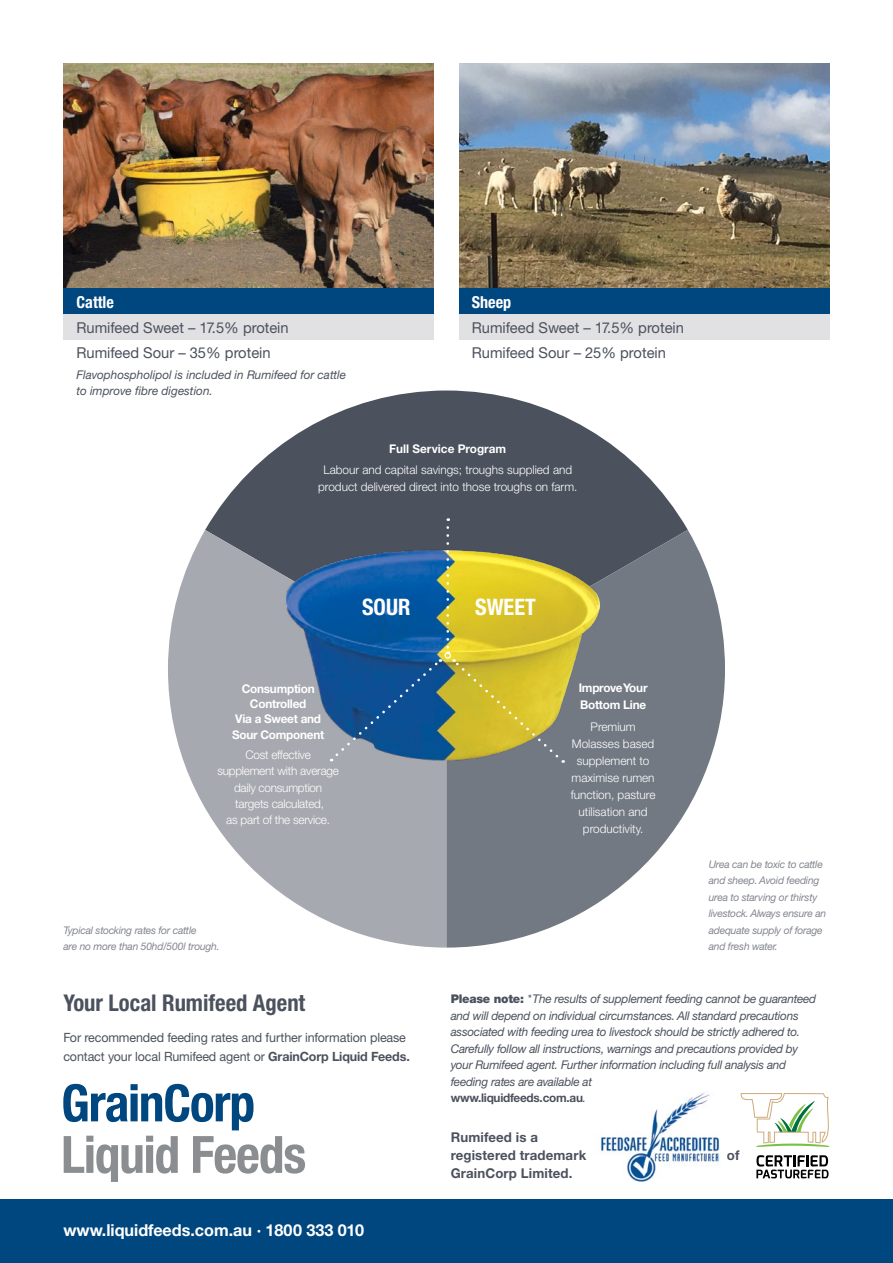
<style>
.page{position:relative;width:893px;height:1263px;background:#fff}
.page>*{position:absolute;margin:0;border:0;box-sizing:border-box;transform-origin:0 0}
.t1{font:700 condensed 23.1px "Helvetica Neue";color:#4b515d}
.t2{font:700 condensed 22.8px "Helvetica Neue";color:#fff}
.t3{font:700 16.5px "Helvetica Neue CE";color:#fff}
.t4{font:700 condensed 16.5px "Helvetica Neue";color:#fff}
.t5{font:15px/25.5px "Helvetica Neue CE";color:#4b515d}
.t6{font:700 13.5px/18px "Helvetica Neue CE";letter-spacing:.01em;color:#4b515d}
.t7{font:12.75px/18.8px "Helvetica Neue CE";letter-spacing:-.01em;color:#4b515d}
.t8{font:italic 12px/16.5px "Helvetica Neue CE";letter-spacing:-.02em;color:#4b515d}
.t9{font:300 12px/17.1px "Helvetica Neue CE";color:#fff;text-align:center}
.t10{font:300 12px/16.2px "Helvetica Neue CE";letter-spacing:-.02em;color:#fff;text-align:center}
.t11{font:italic 12px/16.5px "Helvetica Neue CE";color:#4b515d}
.t12{font:700 12px/15px "Helvetica Neue CE";letter-spacing:-.02em;color:#fff;text-align:center}
.t13{font:700 12px "Helvetica Neue CE";color:#fff}
.t14{font:italic 10.5px/16.5px "Helvetica Neue CE";letter-spacing:-.02em;color:#4b515d}
.s1{font-weight:700}
.s2{font-weight:900;font-style:normal}
.s3{font-weight:700;font-style:normal}
</style>
<div class="page">
<div style="left:0;top:1199px;width:893px;height:64px;background:#00467f"></div>
<img style="left:64px;top:64px;width:370px;height:224px">
<img style="left:459px;top:64px;width:370px;height:224px">
<div style="left:64px;top:288px;width:370px;height:26px;background:#00467f"></div>
<div style="left:64px;top:314px;width:370px;height:25px;background:#e1e1e4"></div>
<img style="left:600px;top:1093px;width:120px;height:88px">
<svg style="left:756px;top:1155px;width:72px;height:23px"></svg>
<svg style="left:741px;top:1093px;width:88px;height:54px"></svg>
<div style="left:459px;top:288px;width:370px;height:26px;background:#00467f"></div>
<div style="left:459px;top:314px;width:370px;height:25px;background:#e1e1e4"></div>
<svg style="left:205px;top:390px;width:483px;height:140px;fill:#4b515d"></svg>
<svg style="left:168px;top:530px;width:278px;height:417px;fill:#a7a9b0"></svg>
<svg style="left:446px;top:530px;width:279px;height:417px;fill:#737983"></svg>
<img style="left:274px;top:539px;width:340px;height:237px">
<svg style="left:331px;top:527px;width:233px;height:236px;background:#6f8567"></svg>
<svg style="left:64px;top:1136px;width:241px;height:46px"></svg>
<svg style="left:63px;top:1084px;width:191px;height:46px"></svg>
<h3 class="t4" style="left:77px;top:292px;width:39px">Cattle</h3>
<p class="t5" style="left:77px;top:315px;width:214px">Rumifeed Sweet – 17.5% protein<br>Rumifeed Sour – 35% protein</p>
<p class="t11" style="left:77px;top:366px;width:271px">Flavophospholipol is included in Rumifeed for cattle to improve fibre digestion.</p>
<h3 class="t4" style="left:472px;top:292px;width:41px">Sheep</h3>
<p class="t5" style="left:472px;top:315px;width:214px">Rumifeed Sweet – 17.5% protein<br>Rumifeed Sour – 25% protein</p>
<p class="t13" style="left:389px;top:441px;width:118px">Full Service Program</p>
<p class="t9" style="left:318px;top:461px;width:261px">Labour and capital savings; troughs supplied and product delivered direct into those troughs on farm.</p>
<h2 class="t2" style="left:362px;top:593px;width:50px">SOUR</h2>
<h2 class="t2" style="left:475px;top:593px;width:62px">SWEET</h2>
<p class="t12" style="left:235px;top:681px;width:87px">Consumption<br>Controlled<br>Via a Sweet and</p>
<p class="t12" style="left:232px;top:727px;width:94px">Sour Component</p>
<p class="t10" style="left:217px;top:747px;width:123px">Cost effective supplement with average daily consumption targets calculated,<br>as part of the service.</p>
<p class="t12" style="left:579px;top:680px;width:70px;line-height:17.1px;text-align:left">Improve Your<br>Bottom Line</p>
<p class="t9" style="left:571px;top:718px;width:86px">Premium<br>Molasses based supplement to maximise rumen function, pasture utilisation and productivity.</p>
<p class="t14" style="left:63px;top:922px;width:158px">Typical stocking rates for cattle<br>are no more than 50hd/500l trough.</p>
<p class="t14" style="left:709px;top:856px;width:119px">Urea can be toxic to cattle and sheep. Avoid feeding urea to starving or thirsty livestock. Always ensure an adequate supply of forage and fresh water.</p>
<h1 class="t1" style="left:63px;top:989px;width:243px">Your Local Rumifeed Agent</h1>
<p class="t7" style="left:63px;top:1028px;width:348px">For recommended feeding rates and further information please contact your local Rumifeed agent or <span class="s1">GrainCorp Liquid Feeds.</span></p>
<h3 class="t3" style="left:63px;top:1220px;width:302px">www.liquidfeeds.com.au · 1800 333 010</h3>
<p class="t8" style="left:451px;top:991px;width:367px"><span class="s2">Please note:</span> * The results of supplement feeding cannot be guaranteed and will depend on individual circumstances. All standard precautions associated with feeding urea to livestock should be strictly adhered to.<br>Carefully follow all instructions, warnings and precautions provided by your Rumifeed agent. Further information including full analysis and feeding rates are available at<br><span class="s3">www.liquidfeeds.com.au</span>.</p>
<p class="t6" style="left:451px;top:1128px;width:137px">Rumifeed is a registered trademark</p>
<p class="t6" style="left:727px;top:1146px;width:14px">of</p>
<p class="t6" style="left:451px;top:1164px;width:123px">GrainCorp Limited.</p>
</div>
